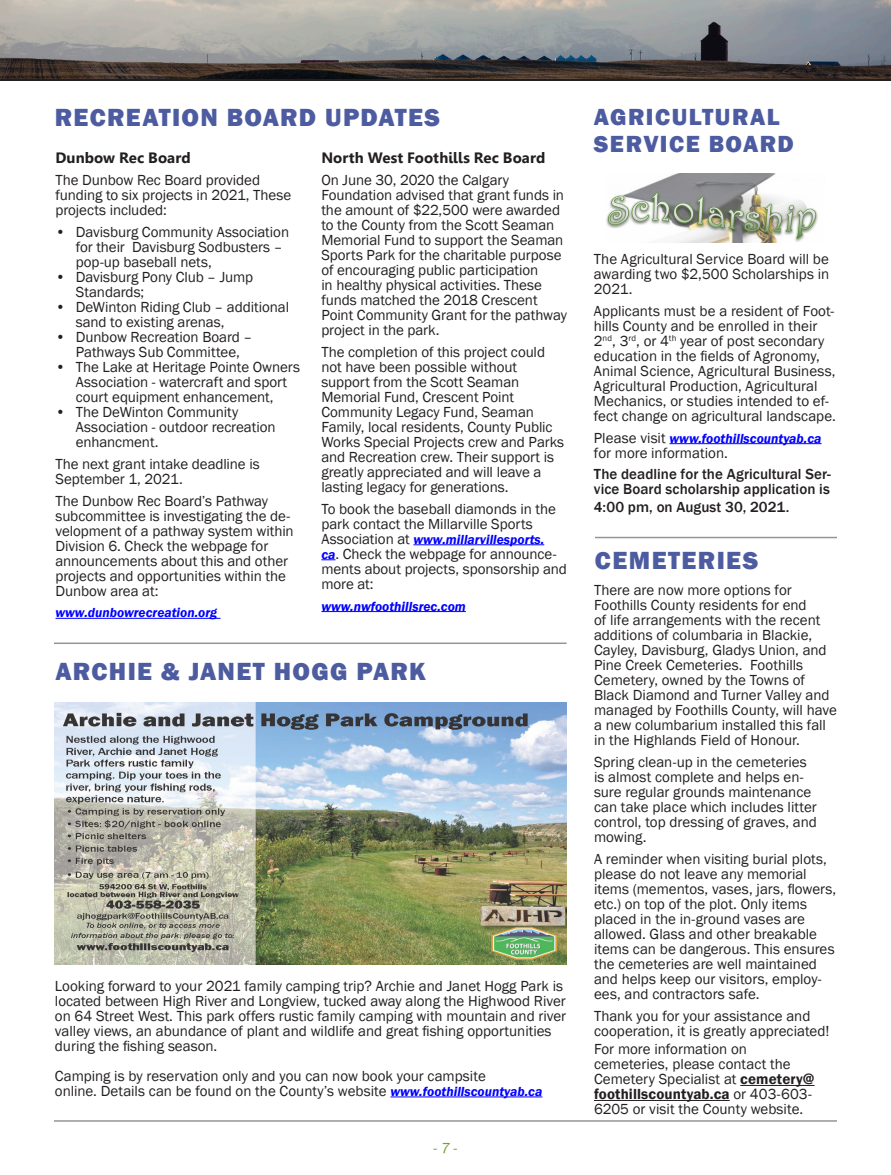
<style>
.page{position:relative;width:891px;height:1175px;background:#fff}
.page>*{position:absolute;margin:0;border:0;box-sizing:border-box;transform-origin:0 0}
.Heading_2_sub{font:800 25.5px "Franklin Gothic";letter-spacing:.05em;color:#4d5ca0}
.Heading_2_sub-2{font:800 24px/27px "Franklin Gothic";letter-spacing:.06em;color:#4d5ca0}
.Paragraph_Style_2{font:15px/15px "Franklin Gothic";color:#231f20}
.Paragraph_Style_2-2{font:500 15px/15px "Franklin Gothic";letter-spacing:.005em;color:#231f20}
.Paragraph_Style_2-3{font:700 15px "Leelawadee";letter-spacing:.005em;color:#231f20}
.t1{font:italic 15px "Franklin Gothic";color:#78a22d}
.t2{font:italic 600 13.5px "Franklin Gothic";color:#00f}
.s1{font-weight:400;font-style:normal;font-size:15px;color:#231f20}
.s2{font-weight:600;font-style:italic;font-size:13.5px;color:#00f}
.s3{font-weight:600}
</style>
<div class="page">
<svg style="left:0;top:78px;width:891px;height:3px;background:#2a2422"></svg>
<hr style="left:56px;top:618px;width:165px;height:1px;background:#00f">
<hr style="left:414px;top:544px;width:130px;height:1px;background:#00f">
<svg style="left:321px;top:559px;width:15px;height:1px"></svg>
<hr style="left:321px;top:611px;width:145px;height:1px;background:#00f">
<hr style="left:390px;top:1096px;width:152px;height:1px;background:#00f">
<hr style="left:740px;top:1085px;width:75px;height:1px;background:#231f20">
<hr style="left:594px;top:1100px;width:136px;height:1px;background:#231f20">
<hr style="left:54px;top:642px;width:513px;height:2px;background:#939598">
<img style="left:54px;top:702px;width:513px;height:262px">
<hr style="left:54px;top:1120px;width:783px;height:1px;background:#939598">
<hr style="left:595px;top:537px;width:242px;height:1px;background:#939598">
<hr style="left:670px;top:443px;width:152px;height:1px;background:#00f">
<img style="left:0;top:0;width:891px;height:78px">
<img style="left:636px;top:173px;width:140px;height:17px">
<img style="left:606px;top:190px;width:212px;height:53px">
<p class="Heading_2_sub" style="left:55px;top:101px;width:387px">RECREATION BOARD UPDATES</p>
<p class="Paragraph_Style_2-3" style="left:56px;top:149px;width:137px">Dunbow Rec Board</p>
<p class="Paragraph_Style_2" style="left:56px;top:173px;width:237px">The Dunbow Rec Board provided funding to six projects in 2021, These projects included:</p>
<p class="Paragraph_Style_2" style="left:76px;top:225px;width:215px;text-indent:-20px">• Davisburg Community Association for their Davisburg Sodbusters – pop-up baseball nets,</p>
<p class="Paragraph_Style_2" style="left:76px;top:270px;width:179px;text-indent:-20px">• Davisburg Pony Club – Jump<br>Standards;</p>
<p class="Paragraph_Style_2" style="left:76px;top:300px;width:215px;text-indent:-20px">• DeWinton Riding Club – additional sand to existing arenas,</p>
<p class="Paragraph_Style_2" style="left:56px;top:330px;width:198px;text-align:center">• Dunbow Recreation Board –<br>Pathways Sub Committee,</p>
<p class="Paragraph_Style_2" style="left:56px;top:360px;width:246px;text-align:center">• The Lake at Heritage Pointe Owners<br>Association - watercraft and sport court equipment enhancement,</p>
<p class="Paragraph_Style_2" style="left:76px;top:405px;width:201px;text-indent:-20px">• The DeWinton Community<br>Association - outdoor recreation enhancment.</p>
<p class="Paragraph_Style_2" style="left:56px;top:456px;width:206px">The next grant intake deadline is<br>September 1, 2021.</p>
<p class="Paragraph_Style_2" style="left:56px;top:493px;width:240px">The Dunbow Rec Board’s Pathway subcommittee is investigating the de&shy;velopment of a pathway system within<br>Division 6. Check the webpage for announcements about this and other projects and opportunities within the<br>Dunbow area at:</p>
<p class="t2" style="left:56px;top:604px;width:163px">www.dunbowrecreation.org</p>
<p class="Paragraph_Style_2-3" style="left:321px;top:149px;width:226px">North West Foothills Rec Board</p>
<p class="Paragraph_Style_2" style="left:321px;top:173px;width:247px">On June 30, 2020 the Calgary Foundation advised that grant funds in the amount of $22,500 were awarded to the County from the Scott Seaman Memorial Fund to support the Seaman Sports Park for the charitable purpose of encouraging public participation<br>in healthy physical activities. These funds matched the 2018 Crescent Point Community Grant for the pathway project in the park.</p>
<p class="Paragraph_Style_2" style="left:321px;top:345px;width:244px">The completion of this project could not have been possible without support from the Scott Seaman Memorial Fund, Crescent Point Community Legacy Fund, Seaman Family, local residents, County Public Works Special Projects crew and Parks and Recreation crew. Their support is greatly appreciated and will leave a lasting legacy for generations.</p>
<p class="Paragraph_Style_2" style="left:321px;top:501px;width:236px">To book the baseball diamonds in the park contact the Millarville Sports</p>
<p class="t2" style="left:321px;top:530px;width:224px"><span class="s1">Association at</span> www.millarvillesports.</p>
<p class="Paragraph_Style_2" style="left:321px;top:546px;width:247px"><span class="s2">ca</span>. Check the webpage for announce&shy;ments about projects, sponsorship and more at:</p>
<p class="t2" style="left:321px;top:597px;width:146px">www.nwfoothillsrec.com</p>
<p class="Heading_2_sub" style="left:56px;top:654px;width:372px">ARCHIE &amp; JANET HOGG PARK</p>
<p class="Paragraph_Style_2" style="left:55px;top:978px;width:513px">Looking forward to your 2021 family camping trip? Archie and Janet Hogg Park is located between High River and Longview, tucked away along the Highwood River on 64 Street West. This park offers rustic family camping with mountain and river valley views, an abundance of plant and wildlife and great fishing opportunities during the fishing season.</p>
<p class="Paragraph_Style_2" style="left:55px;top:1068px;width:489px">Camping is by reservation only and you can now book your campsite<br>online. Details can be found on the County’s website <span class="s2">www.foothillscountyab.ca</span></p>
<p class="t1" style="left:434px;top:1138px;width:25px">- 7 -</p>
<p class="Heading_2_sub-2" style="left:594px;top:104px;width:202px">AGRICULTURAL<br>SERVICE BOARD</p>
<p class="Paragraph_Style_2" style="left:594px;top:252px;width:237px;text-align:justify">The Agricultural Service Board will be awarding two $2,500 Scholarships in 2021.</p>
<p class="Paragraph_Style_2" style="left:594px;top:304px;width:243px">Applicants must be a resident of Foot&shy;hills County and be enrolled in their 2<sup>nd</sup>, 3<sup>rd</sup>, or 4<sup>th</sup> year of post secondary education in the fields of Agronomy, Animal Science, Agricultural Business, Agricultural Production, Agricultural Mechanics, or studies intended to ef&shy;fect change on agricultural landscape.</p>
<p class="t2" style="left:594px;top:429px;width:229px"><span class="s1">Please visit</span> www.foothillscountyab.ca</p>
<p class="Paragraph_Style_2" style="left:594px;top:445px;width:135px">for more information.</p>
<p class="Paragraph_Style_2-2" style="left:594px;top:467px;width:238px">The deadline for the Agricultural Ser&shy;vice Board scholarship application is</p>
<p class="Paragraph_Style_2-2" style="left:594px;top:500px;width:197px">4:00 pm, on August 30, 2021.</p>
<p class="Heading_2_sub" style="left:595px;top:544px;width:165px">CEMETERIES</p>
<p class="Paragraph_Style_2" style="left:594px;top:583px;width:245px">There are now more options for Foothills County residents for end<br>of life arrangements with the recent additions of columbaria in Blackie, Cayley, Davisburg, Gladys Union, and Pine Creek Cemeteries. Foothills Cemetery, owned by the Towns of Black Diamond and Turner Valley and managed by Foothills County, will have a new columbarium installed this fall in the Highlands Field of Honour.</p>
<p class="Paragraph_Style_2" style="left:594px;top:755px;width:224px">Spring clean-up in the cemeteries is almost complete and helps en&shy;sure regular grounds maintenance can take place which includes litter control, top dressing of graves, and mowing.</p>
<p class="Paragraph_Style_2" style="left:594px;top:851px;width:244px">A reminder when visiting burial plots, please do not leave any memorial items (mementos, vases, jars, flowers, etc.) on top of the plot. Only items placed in the in-ground vases are allowed. Glass and other breakable items can be dangerous. This ensures the cemeteries are well maintained and helps keep our visitors, employ&shy;ees, and contractors safe.</p>
<p class="Paragraph_Style_2" style="left:594px;top:1008px;width:237px">Thank you for your assistance and cooperation, it is greatly appreciated!</p>
<p class="Paragraph_Style_2" style="left:594px;top:1042px;width:222px">For more information on cemeteries, please contact the<br>Cemetery Specialist at <span class="s3">cemetery@ foothillscountyab.ca</span> or 403-603-<br>6205 or visit the County website.</p>
</div>
